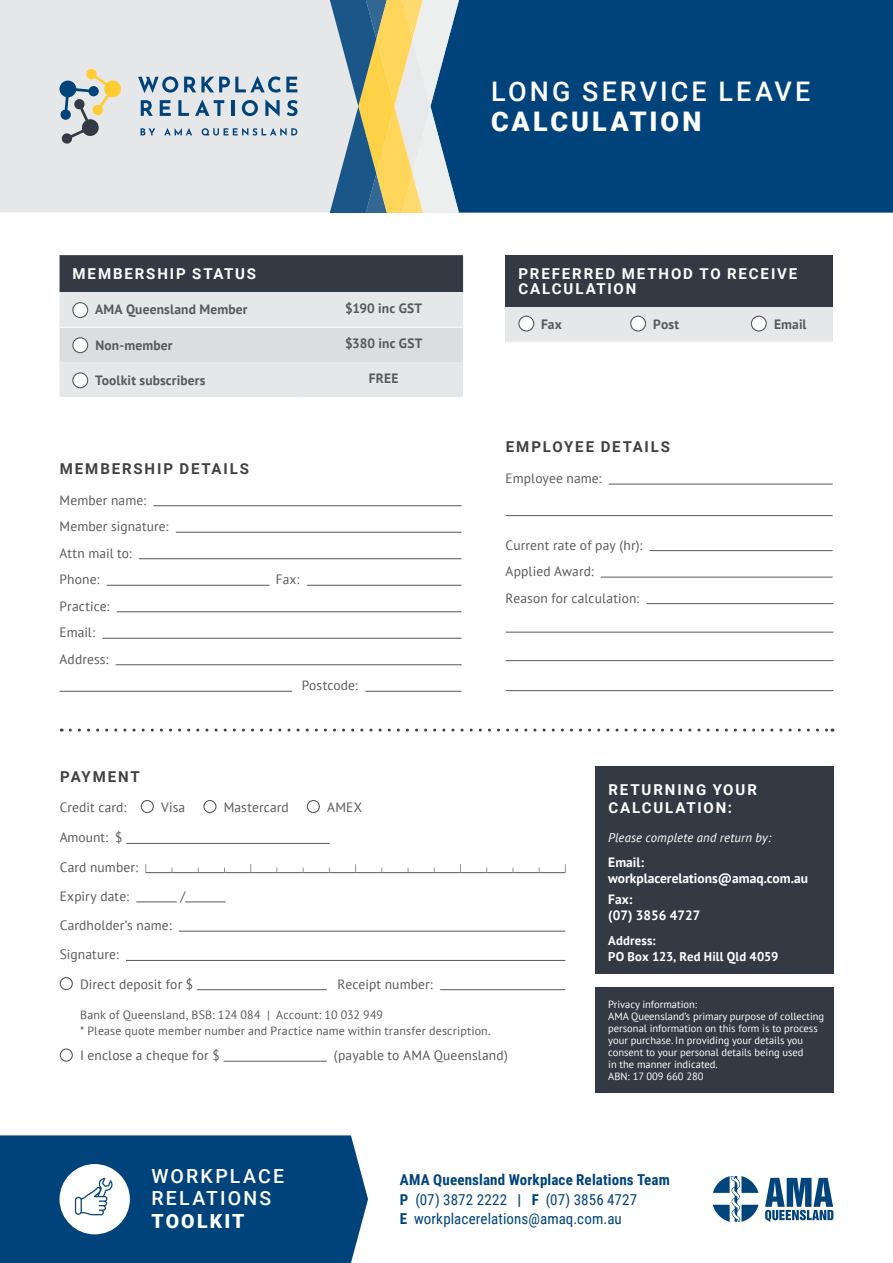
<style>
.page{position:relative;width:893px;height:1263px;background:#fff}
.page>*{position:absolute;margin:0;border:0;box-sizing:border-box;transform-origin:0 0}
.t1{font:500 27px "Roboto";letter-spacing:.11em;color:#fff}
.t2{font:900 27px "Roboto";letter-spacing:.11em;color:#fff}
.t3{font:500 19.5px/22.5px "Roboto";letter-spacing:.115em;color:#fff}
.t4{font:900 19.5px "Roboto";letter-spacing:.11em;color:#fff}
.t5{font:15px/19.5px "Roboto Condensed";letter-spacing:.01em;color:#00437b}
.t6{font:700 15px/15px "Roboto";letter-spacing:.125em;color:#fff}
.t7{font:700 15px "Roboto";letter-spacing:.125em;color:#414042}
.t8{font:13.5px/26.5px "PT Sans";letter-spacing:.01em;color:#58595b}
.t9{font:700 13.5px "PT Sans";letter-spacing:.01em;color:#58595b}
.t10{font:700 13.5px/16.2px "PT Sans";color:#fff}
.t11{font:700 12.75px/16.5px "PT Sans";letter-spacing:.01em;color:#fff}
.t12{font:italic 12.75px "PT Sans";letter-spacing:.01em;color:#fff}
.t13{font:12px/16.5px "PT Sans";letter-spacing:.015em;color:#58595b}
.t14{font:10.5px/12px "PT Sans";color:#fff}
.s1{font-weight:700}
</style>
<div class="page">
<div style="left:480px;top:0;width:413px;height:213px;background:#00437b"></div>
<div style="left:0;top:0;width:138px;height:213px;background:#e6e7e8"></div>
<div style="left:0;top:1135px;width:368px;height:128px;background:#00437b"></div>
<div style="left:60px;top:1164px;width:70px;height:70px;background:#fff;border-radius:50%"></div>
<svg style="left:75px;top:1178px;width:38px;height:37px"></svg>
<svg style="left:765px;top:1178px;width:68px;height:43px"></svg>
<svg style="left:713px;top:1176px;width:45px;height:46px"></svg>
<svg style="left:138px;top:0;width:342px;height:213px"></svg>
<svg style="left:60px;top:69px;width:61px;height:75px"></svg>
<hr style="left:153px;top:505px;width:309px;height:1px;background:#58595b">
<hr style="left:176px;top:532px;width:286px;height:1px;background:#58595b">
<hr style="left:139px;top:558px;width:323px;height:1px;background:#58595b">
<hr style="left:107px;top:585px;width:163px;height:1px;background:#58595b">
<hr style="left:307px;top:585px;width:155px;height:1px;background:#58595b">
<hr style="left:117px;top:611px;width:345px;height:1px;background:#58595b">
<hr style="left:102px;top:638px;width:360px;height:1px;background:#58595b">
<hr style="left:116px;top:664px;width:346px;height:1px;background:#58595b">
<hr style="left:60px;top:691px;width:232px;height:1px;background:#58595b">
<hr style="left:365px;top:691px;width:97px;height:1px;background:#58595b">
<hr style="left:609px;top:484px;width:224px;height:1px;background:#58595b">
<hr style="left:506px;top:515px;width:327px;height:1px;background:#58595b">
<hr style="left:650px;top:550px;width:183px;height:1px;background:#58595b">
<hr style="left:601px;top:577px;width:232px;height:1px;background:#58595b">
<hr style="left:646px;top:603px;width:187px;height:1px;background:#58595b">
<hr style="left:506px;top:632px;width:327px;height:1px;background:#58595b">
<hr style="left:506px;top:660px;width:327px;height:1px;background:#58595b">
<hr style="left:506px;top:690px;width:327px;height:1px;background:#58595b">
<svg style="left:60px;top:255px;width:403px;height:142px"></svg>
<hr style="left:60px;top:327px;width:238px;height:1px;background:#fff">
<hr style="left:298px;top:327px;width:165px;height:1px;background:#fff">
<div style="left:73px;top:303px;width:15px;height:14px;background:#fff;border-radius:50%"></div>
<div style="left:72px;top:302px;width:16px;height:16px;border:1px solid #58595b;border-radius:50%"></div>
<div style="left:73px;top:338px;width:15px;height:15px;background:#fff;border-radius:50%"></div>
<div style="left:72px;top:337px;width:16px;height:16px;border:1px solid #58595b;border-radius:50%"></div>
<div style="left:73px;top:373px;width:15px;height:15px;background:#fff;border-radius:50%"></div>
<div style="left:72px;top:372px;width:16px;height:16px;border:1px solid #58595b;border-radius:50%"></div>
<div style="left:506px;top:255px;width:327px;height:52px;background:#343a43"></div>
<div style="left:506px;top:307px;width:327px;height:35px;background:#e6e7e8"></div>
<div style="left:519px;top:316px;width:15px;height:15px;background:#fff;border-radius:50%"></div>
<div style="left:518px;top:316px;width:16px;height:16px;border:1px solid #58595b;border-radius:50%"></div>
<div style="left:631px;top:316px;width:14px;height:15px;background:#fff;border-radius:50%"></div>
<div style="left:630px;top:316px;width:16px;height:16px;border:1px solid #58595b;border-radius:50%"></div>
<div style="left:751px;top:316px;width:15px;height:15px;background:#fff;border-radius:50%"></div>
<div style="left:751px;top:316px;width:16px;height:16px;border:1px solid #58595b;border-radius:50%"></div>
<svg style="left:70px;top:728px;width:763px;height:3px"></svg>
<div style="left:595px;top:767px;width:239px;height:207px;background:#343a43"></div>
<div style="left:595px;top:987px;width:239px;height:106px;background:#343a43"></div>
<hr style="left:126px;top:843px;width:204px;height:1px;background:#58595b">
<hr style="left:145px;top:872px;width:420px;height:1px;background:#58595b">
<hr style="left:136px;top:901px;width:41px;height:1px;background:#58595b">
<hr style="left:185px;top:901px;width:41px;height:1px;background:#58595b">
<hr style="left:179px;top:931px;width:386px;height:1px;background:#58595b">
<hr style="left:126px;top:960px;width:439px;height:1px;background:#58595b">
<hr style="left:197px;top:989px;width:130px;height:1px;background:#58595b">
<hr style="left:440px;top:989px;width:125px;height:1px;background:#58595b">
<hr style="left:223px;top:1061px;width:104px;height:1px;background:#58595b">
<div style="left:141px;top:800px;width:13px;height:13px;border:1px solid #58595b;border-radius:50%"></div>
<div style="left:203px;top:800px;width:13px;height:13px;border:1px solid #58595b;border-radius:50%"></div>
<div style="left:307px;top:800px;width:13px;height:13px;border:1px solid #58595b;border-radius:50%"></div>
<div style="left:60px;top:977px;width:13px;height:13px;border:1px solid #58595b;border-radius:50%"></div>
<div style="left:60px;top:1048px;width:13px;height:14px;border:1px solid #58595b;border-radius:50%"></div>
<p class="t6" style="left:73px;top:266px;width:185px">MEMBERSHIP STATUS</p>
<p class="t9" style="left:95px;top:301px;width:154px">AMA Queensland Member</p>
<p class="t9" style="left:345px;top:299px;width:79px">$190 inc GST</p>
<p class="t9" style="left:95px;top:336px;width:79px">Non-member</p>
<p class="t9" style="left:345px;top:334px;width:79px">$380 inc GST</p>
<p class="t9" style="left:95px;top:371px;width:112px">Toolkit subscribers</p>
<p class="t9" style="left:369px;top:369px;width:31px">FREE</p>
<p class="t7" style="left:60px;top:458px;width:191px">MEMBERSHIP DETAILS</p>
<p class="t8" style="left:60px;top:486px;width:111px">Member name:<br>Member signature:<br>Attn mail to:<br>Phone:</p>
<p class="t8" style="left:60px;top:592px;width:52px">Practice:<br>Email:<br>Address:</p>
<p class="t8" style="left:276px;top:566px;width:25px">Fax:</p>
<p class="t8" style="left:302px;top:672px;width:58px">Postcode:</p>
<h1 class="t1" style="left:491px;top:73px;width:321px">LONG SERVICE LEAVE</h1>
<h1 class="t2" style="left:491px;top:103px;width:212px">CALCULATION</h1>
<p class="t6" style="left:519px;top:266px;width:280px">PREFERRED METHOD TO RECEIVE<br>CALCULATION</p>
<p class="t9" style="left:541px;top:316px;width:22px">Fax</p>
<p class="t9" style="left:653px;top:316px;width:27px">Post</p>
<p class="t9" style="left:774px;top:316px;width:34px">Email</p>
<p class="t7" style="left:506px;top:437px;width:166px">EMPLOYEE DETAILS</p>
<p class="t8" style="left:506px;top:465px;width:97px">Employee name:</p>
<p class="t8" style="left:506px;top:531px;width:138px">Current rate of pay (hr):<br>Applied Award:<br>Reason for calculation:</p>
<p class="t7" style="left:60px;top:766px;width:81px">PAYMENT</p>
<p class="t8" style="left:60px;top:793px;width:68px">Credit card:</p>
<p class="t8" style="left:161px;top:793px;width:26px">Visa</p>
<p class="t8" style="left:224px;top:793px;width:67px">Mastercard</p>
<p class="t8" style="left:327px;top:793px;width:36px">AMEX</p>
<p class="t8" style="left:60px;top:823px;width:80px;line-height:29.2px">Amount: $<br>Card number:<br>Expiry date:</p>
<p class="t8" style="left:180px;top:882px;width:6px">/</p>
<p class="t8" style="left:60px;top:910px;width:113px;line-height:29.2px">Cardholder’s name:<br>Signature:</p>
<p class="t8" style="left:80px;top:970px;width:115px">Direct deposit for $</p>
<p class="t8" style="left:338px;top:970px;width:97px">Receipt number:</p>
<p class="t13" style="left:80px;top:1006px;width:412px">Bank of Queensland, BSB: 124 084 | Account: 10 032 949<br>* Please quote member number and Practice name within transfer description.</p>
<p class="t8" style="left:80px;top:1042px;width:141px">I enclose a cheque for $</p>
<p class="t8" style="left:334px;top:1042px;width:175px">(payable to AMA Queensland)</p>
<p class="t6" style="left:609px;top:780px;width:150px;line-height:18px">RETURNING YOUR<br>CALCULATION:</p>
<p class="t12" style="left:608px;top:830px;width:164px">Please complete and return by:</p>
<p class="t10" style="left:608px;top:854px;width:201px">Email: workplacerelations@amaq.com.au</p>
<p class="t10" style="left:608px;top:891px;width:94px">Fax:<br>(07) 3856 4727</p>
<p class="t11" style="left:608px;top:932px;width:171px">Address:<br>PO Box 123, Red Hill Qld 4059</p>
<p class="t14" style="left:608px;top:998px;width:217px">Privacy information:<br>AMA Queensland’s primary purpose of collecting personal information on this form is to process your purchase. In providing your details you consent to your personal details being used<br>in the manner indicated.<br>ABN: 17 009 660 280</p>
<h2 class="t3" style="left:151px;top:1164px;width:134px">WORKPLACE<br>RELATIONS</h2>
<h2 class="t4" style="left:151px;top:1207px;width:95px">TOOLKIT</h2>
<p class="t5" style="left:400px;top:1169px;width:272px"><span class="s1">AMA Queensland Workplace Relations Team<br>P</span> (07) 3872 2222 <span class="s1">| F</span> (07) 3856 4727<br><span class="s1">E</span> workplacerelations@amaq.com.au</p>
</div>
